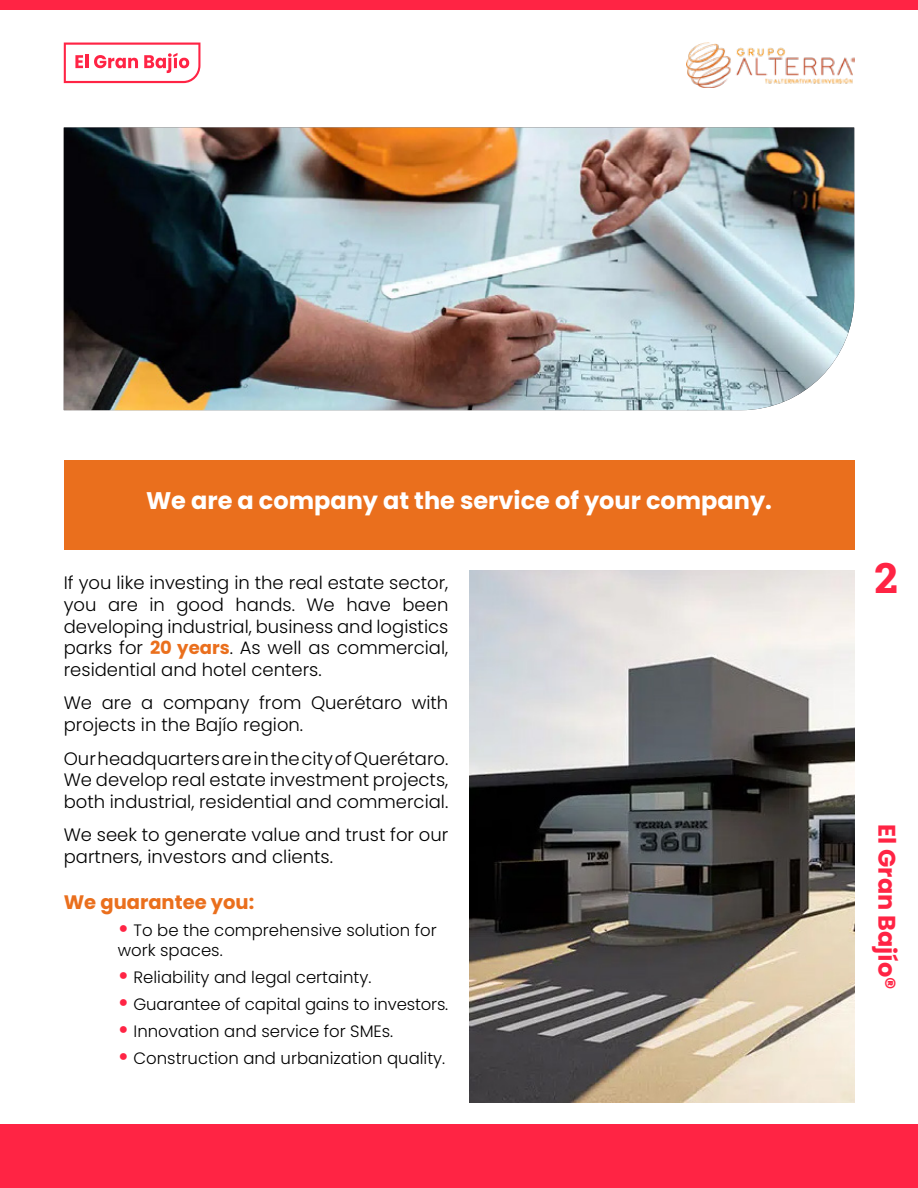
<style>
.page{position:relative;width:918px;height:1188px;background:#fff}
.page>*{position:absolute;margin:0;border:0;box-sizing:border-box;transform-origin:0 0}
.t1{font:800 42px "Roboto Slab";color:#ff2444}
.t2{font:700 24px "Poppins";color:#fff}
.t3{font:700 24px "Poppins";color:#ff2444}
.t4{font:700 19.5px "Poppins";color:#ea6f1d}
.t5{font:300 18px/21.6px "Poppins";color:#000;text-align:justify}
.t6{font:300 16.5px/19.8px "Poppins";color:#000}
.s1{font-weight:700;color:#ea6f1d}
.s2{font-weight:700;font-size:22.5px;color:#ff2444}
</style>
<div class="page">
<div style="left:0;top:0;width:918px;height:10px;background:#ff2444"></div>
<svg style="left:64px;top:43px;width:136px;height:40px"></svg>
<img style="left:64px;top:128px;width:790px;height:282px">
<img style="left:686px;top:43px;width:168px;height:44px">
<div style="left:0;top:1124px;width:918px;height:64px;background:#ff2444"></div>
<div style="left:64px;top:460px;width:790px;height:89px;background:#ea6f1d"></div>
<img style="left:470px;top:571px;width:384px;height:532px">
<h2 class="t2" style="left:146px;top:487px;width:627px">We are a company at the service of your company.</h2>
<p class="t5" style="left:64px;top:572px;width:386px">If you like investing in the real estate sector, you are in good hands. We have been developing industrial, business and logistics parks for <span class="s1">20 years</span>. As well as commercial, residential and hotel centers.</p>
<p class="t5" style="left:64px;top:692px;width:386px">We are a company from Querétaro with projects in the Bajío region.</p>
<p class="t5" style="left:64px;top:748px;width:386px">Our headquarters are in the city of Querétaro.<br>We develop real estate investment projects, both industrial, residential and commercial.</p>
<p class="t5" style="left:64px;top:824px;width:386px">We seek to generate value and trust for our partners, investors and clients.</p>
<p class="t4" style="left:64px;top:891px;width:192px">We guarantee you:</p>
<p class="t6" style="left:118px;top:921px;width:320px"><span class="s2">•</span> To be the comprehensive solution for work spaces.</p>
<p class="t6" style="left:118px;top:967px;width:255px"><span class="s2">•</span> Reliability and legal certainty.</p>
<p class="t6" style="left:118px;top:994px;width:332px"><span class="s2">•</span> Guarantee of capital gains to investors.</p>
<p class="t6" style="left:118px;top:1021px;width:277px"><span class="s2">•</span> Innovation and service for SMEs.</p>
<p class="t6" style="left:118px;top:1048px;width:329px"><span class="s2">•</span> Construction and urbanization quality.</p>
<h1 class="t1" style="left:874px;top:549px;width:25px">2</h1>
<h2 class="t3" style="left:901px;top:824px;width:167px;rotate:90deg">El Gran Bajío®</h2>
</div>
